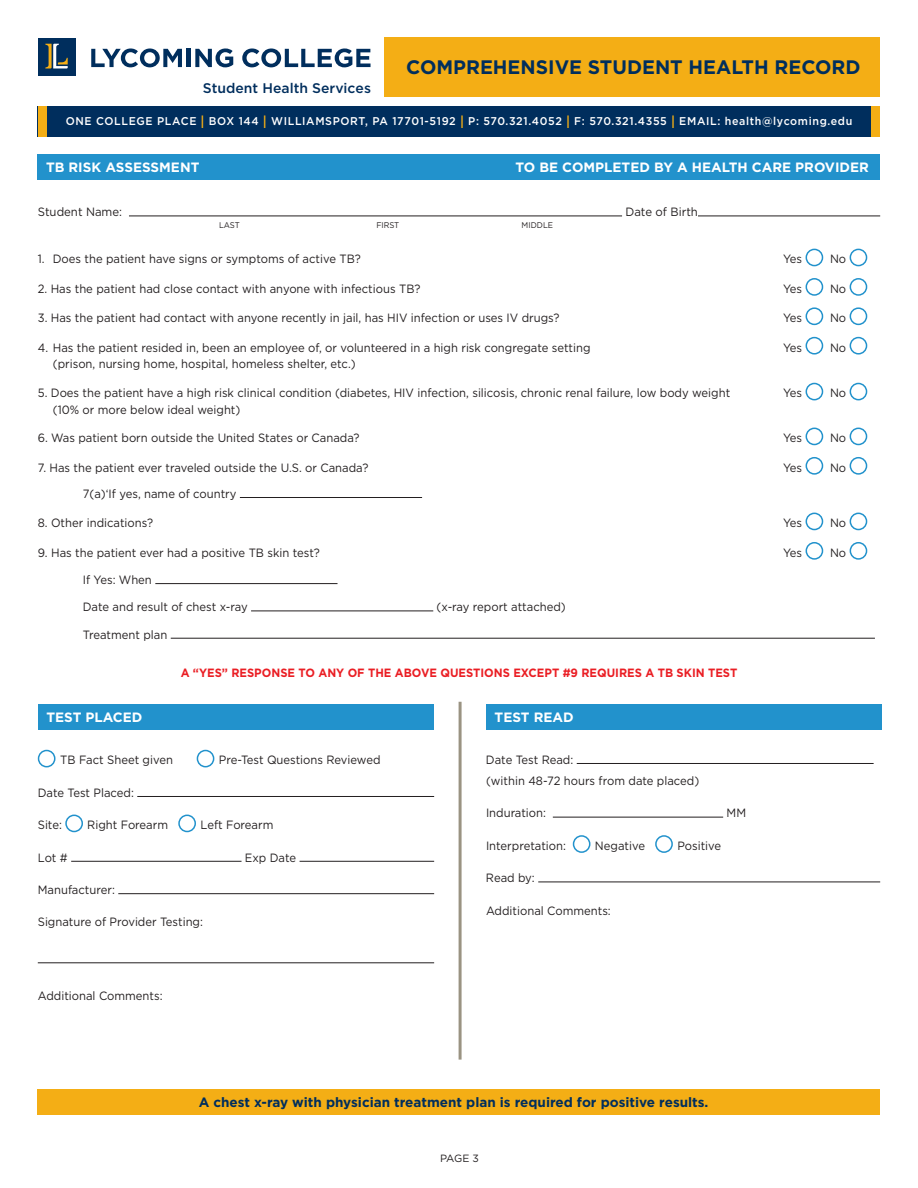
<style>
.page{position:relative;width:918px;height:1188px;background:#fff}
.page>*{position:absolute;margin:0;border:0;box-sizing:border-box;transform-origin:0 0}
.t1{font:700 19.5px "Gotham";color:#002e5d}
.t2{font:500 13.95px "Gotham";color:#002e5d}
.t3{font:700 13.5px "Gotham";color:#fff}
.t4{font:700 13.5px "Gotham";color:#002e5d}
.t5{font:12px/21.3px "Gotham";color:#231f20;scale:.94 1}
.t6{font:700 12px "Gotham";color:#ea1e24;scale:.94 1}
.t7{font:12px "Gotham";color:#231f20;scale:.95 1}
.t8{font:500 11.25px "Gotham";letter-spacing:.06em;color:#fff;scale:.95 1}
.t9{font:10.5px "Gotham";color:#231f20}
.t10{font:8.25px "Gotham";color:#231f20;scale:.95 1}
.s1{font-size:17.85px;color:#f4ae15}
</style>
<div class="page">
<div style="left:38px;top:106px;width:842px;height:31px;background:#002e5d"></div>
<div style="left:385px;top:38px;width:495px;height:59px;background:#f4ae15"></div>
<div style="left:38px;top:106px;width:8px;height:31px;background:#f4ae15"></div>
<div style="left:872px;top:106px;width:8px;height:31px;background:#f4ae15"></div>
<svg style="left:91px;top:48px;width:91px;height:19px"></svg>
<hr style="left:187px;top:49px;width:4px;height:18px;background:#002e5d">
<svg style="left:195px;top:48px;width:38px;height:19px"></svg>
<svg style="left:242px;top:48px;width:129px;height:19px"></svg>
<div style="left:38px;top:38px;width:38px;height:37px;background:#002e5d"></div>
<svg style="left:45px;top:44px;width:23px;height:24px"></svg>
<hr style="left:129px;top:216px;width:493px;height:1px;background:#231f20">
<hr style="left:698px;top:216px;width:182px;height:1px;background:#231f20">
<div style="left:806px;top:249px;width:17px;height:17px;border:2px solid #2292cc;border-radius:50%"></div>
<div style="left:850px;top:249px;width:17px;height:17px;border:2px solid #2292cc;border-radius:50%"></div>
<div style="left:806px;top:278px;width:17px;height:18px;border:2px solid #2292cc;border-radius:50%"></div>
<div style="left:850px;top:278px;width:17px;height:18px;border:2px solid #2292cc;border-radius:50%"></div>
<div style="left:806px;top:307px;width:17px;height:18px;border:2px solid #2292cc;border-radius:50%"></div>
<div style="left:850px;top:307px;width:17px;height:18px;border:2px solid #2292cc;border-radius:50%"></div>
<div style="left:806px;top:337px;width:17px;height:18px;border:2px solid #2292cc;border-radius:50%"></div>
<div style="left:850px;top:337px;width:17px;height:18px;border:2px solid #2292cc;border-radius:50%"></div>
<div style="left:806px;top:383px;width:17px;height:17px;border:2px solid #2292cc;border-radius:50%"></div>
<div style="left:850px;top:383px;width:17px;height:17px;border:2px solid #2292cc;border-radius:50%"></div>
<div style="left:806px;top:428px;width:17px;height:17px;border:2px solid #2292cc;border-radius:50%"></div>
<div style="left:850px;top:428px;width:17px;height:17px;border:2px solid #2292cc;border-radius:50%"></div>
<div style="left:806px;top:457px;width:17px;height:18px;border:2px solid #2292cc;border-radius:50%"></div>
<div style="left:850px;top:457px;width:17px;height:18px;border:2px solid #2292cc;border-radius:50%"></div>
<hr style="left:240px;top:497px;width:182px;height:1px;background:#231f20">
<div style="left:806px;top:513px;width:17px;height:17px;border:2px solid #2292cc;border-radius:50%"></div>
<div style="left:850px;top:513px;width:17px;height:17px;border:2px solid #2292cc;border-radius:50%"></div>
<div style="left:806px;top:542px;width:17px;height:18px;border:2px solid #2292cc;border-radius:50%"></div>
<div style="left:850px;top:542px;width:17px;height:18px;border:2px solid #2292cc;border-radius:50%"></div>
<hr style="left:155px;top:583px;width:183px;height:1px;background:#231f20">
<hr style="left:251px;top:611px;width:182px;height:1px;background:#231f20">
<hr style="left:171px;top:638px;width:704px;height:1px;background:#231f20">
<div style="left:38px;top:750px;width:18px;height:17px;border:2px solid #2292cc;border-radius:50%"></div>
<div style="left:197px;top:750px;width:17px;height:17px;border:2px solid #2292cc;border-radius:50%"></div>
<hr style="left:137px;top:796px;width:297px;height:1px;background:#231f20">
<div style="left:65px;top:815px;width:18px;height:17px;border:2px solid #2292cc;border-radius:50%"></div>
<div style="left:178px;top:815px;width:18px;height:17px;border:2px solid #2292cc;border-radius:50%"></div>
<hr style="left:71px;top:861px;width:171px;height:1px;background:#231f20">
<hr style="left:300px;top:861px;width:134px;height:1px;background:#231f20">
<hr style="left:118px;top:893px;width:316px;height:1px;background:#231f20">
<hr style="left:38px;top:962px;width:396px;height:1px;background:#231f20">
<hr style="left:577px;top:763px;width:297px;height:1px;background:#231f20">
<hr style="left:553px;top:817px;width:170px;height:1px;background:#231f20">
<div style="left:573px;top:835px;width:17px;height:18px;border:2px solid #2292cc;border-radius:50%"></div>
<div style="left:655px;top:835px;width:18px;height:18px;border:2px solid #2292cc;border-radius:50%"></div>
<hr style="left:538px;top:882px;width:342px;height:1px;background:#231f20">
<div style="left:38px;top:704px;width:395px;height:26px;background:#2292cc"></div>
<div style="left:486px;top:704px;width:395px;height:26px;background:#2292cc"></div>
<hr style="left:459px;top:702px;width:3px;height:358px;background:#9a9382">
<div style="left:38px;top:1089px;width:842px;height:26px;background:#f4ae15"></div>
<div style="left:37px;top:154px;width:843px;height:26px;background:#2292cc"></div>
<p class="t2" style="left:203px;top:78px;width:170px">Student Health Services</p>
<h1 class="t1" style="left:406px;top:54px;width:456px">COMPREHENSIVE STUDENT HEALTH RECORD</h1>
<p class="t8" style="left:66px;top:113px;width:830px">ONE COLLEGE PLACE <span class="s1">I</span> BOX 144 <span class="s1">I</span> WILLIAMSPORT, PA 17701-5192 <span class="s1">I</span> P: 570.321.4052 <span class="s1">I</span> F: 570.321.4355 <span class="s1">I</span> EMAIL: health@lycoming.edu</p>
<p class="t3" style="left:46px;top:158px;width:155px">TB RISK ASSESSMENT</p>
<p class="t3" style="left:516px;top:158px;width:355px">TO BE COMPLETED BY A HEALTH CARE PROVIDER</p>
<p class="t7" style="left:38px;top:204px;width:90px">Student Name:</p>
<p class="t7" style="left:626px;top:204px;width:78px">Date of Birth</p>
<p class="t10" style="left:219px;top:220px;width:24px">LAST</p>
<p class="t10" style="left:376px;top:220px;width:26px">FIRST</p>
<p class="t10" style="left:522px;top:220px;width:35px">MIDDLE</p>
<p class="t5" style="left:38px;top:248px;width:345px">1. Does the patient have signs or symptoms of active TB?</p>
<p class="t5" style="left:783px;top:248px;width:22px">Yes</p>
<p class="t5" style="left:830px;top:248px;width:19px">No</p>
<p class="t5" style="left:38px;top:278px;width:409px">2. Has the patient had close contact with anyone with infectious TB?</p>
<p class="t5" style="left:783px;top:278px;width:22px">Yes</p>
<p class="t5" style="left:830px;top:278px;width:19px">No</p>
<p class="t5" style="left:38px;top:307px;width:557px">3. Has the patient had contact with anyone recently in jail, has HIV infection or uses IV drugs?</p>
<p class="t5" style="left:783px;top:307px;width:22px">Yes</p>
<p class="t5" style="left:830px;top:307px;width:19px">No</p>
<p class="t5" style="left:38px;top:336px;width:590px">4. Has the patient resided in, been an employee of, or volunteered in a high risk congregate setting</p>
<p class="t5" style="left:783px;top:336px;width:22px">Yes</p>
<p class="t5" style="left:830px;top:336px;width:19px">No</p>
<p class="t5" style="left:53px;top:353px;width:324px">(prison, nursing home, hospital, homeless shelter, etc.)</p>
<p class="t5" style="left:38px;top:382px;width:738px">5. Does the patient have a high risk clinical condition (diabetes, HIV infection, silicosis, chronic renal failure, low body weight</p>
<p class="t5" style="left:783px;top:382px;width:22px">Yes</p>
<p class="t5" style="left:830px;top:382px;width:19px">No</p>
<p class="t5" style="left:53px;top:399px;width:201px">(10% or more below ideal weight)</p>
<p class="t5" style="left:38px;top:427px;width:344px">6. Was patient born outside the United States or Canada?</p>
<p class="t5" style="left:783px;top:427px;width:22px">Yes</p>
<p class="t5" style="left:830px;top:427px;width:19px">No</p>
<p class="t5" style="left:38px;top:457px;width:353px">7. Has the patient ever traveled outside the U.S. or Canada?</p>
<p class="t5" style="left:783px;top:457px;width:22px">Yes</p>
<p class="t5" style="left:830px;top:457px;width:19px">No</p>
<p class="t5" style="left:83px;top:483px;width:165px">7(a)‘If yes, name of country</p>
<p class="t5" style="left:38px;top:512px;width:124px">8. Other indications?</p>
<p class="t5" style="left:783px;top:512px;width:22px">Yes</p>
<p class="t5" style="left:830px;top:512px;width:19px">No</p>
<p class="t5" style="left:38px;top:542px;width:302px">9. Has the patient ever had a positive TB skin test?</p>
<p class="t5" style="left:783px;top:542px;width:22px">Yes</p>
<p class="t5" style="left:830px;top:542px;width:19px">No</p>
<p class="t5" style="left:83px;top:569px;width:75px">If Yes: When</p>
<p class="t5" style="left:83px;top:596px;width:177px">Date and result of chest x-ray</p>
<p class="t5" style="left:437px;top:596px;width:139px">(x-ray report attached)</p>
<p class="t5" style="left:83px;top:623px;width:91px">Treatment plan</p>
<p class="t6" style="left:181px;top:665px;width:594px">A “YES” RESPONSE TO ANY OF THE ABOVE QUESTIONS EXCEPT #9 REQUIRES A TB SKIN TEST</p>
<p class="t3" style="left:46px;top:708px;width:98px">TEST PLACED</p>
<p class="t3" style="left:495px;top:708px;width:81px">TEST READ</p>
<p class="t5" style="left:60px;top:749px;width:121px">TB Fact Sheet given</p>
<p class="t5" style="left:219px;top:749px;width:173px">Pre-Test Questions Reviewed</p>
<p class="t5" style="left:38px;top:782px;width:104px">Date Test Placed:</p>
<p class="t5" style="left:38px;top:814px;width:27px">Site:</p>
<p class="t5" style="left:87px;top:814px;width:88px">Right Forearm</p>
<p class="t5" style="left:200px;top:814px;width:79px">Left Forearm</p>
<p class="t5" style="left:38px;top:847px;width:33px">Lot #</p>
<p class="t5" style="left:245px;top:847px;width:56px">Exp Date</p>
<p class="t5" style="left:38px;top:879px;width:84px">Manufacturer:</p>
<p class="t5" style="left:38px;top:911px;width:177px">Signature of Provider Testing:</p>
<p class="t5" style="left:38px;top:985px;width:134px">Additional Comments:</p>
<p class="t5" style="left:486px;top:749px;width:228px">Date Test Read:<br>(within 48-72 hours from date placed)</p>
<p class="t5" style="left:486px;top:802px;width:65px">Induration:</p>
<p class="t5" style="left:727px;top:802px;width:22px">MM</p>
<p class="t5" style="left:486px;top:835px;width:87px">Interpretation:</p>
<p class="t5" style="left:595px;top:835px;width:55px">Negative</p>
<p class="t5" style="left:677px;top:835px;width:48px">Positive</p>
<p class="t5" style="left:486px;top:867px;width:53px">Read by:</p>
<p class="t5" style="left:486px;top:900px;width:134px">Additional Comments:</p>
<p class="t4" style="left:199px;top:1094px;width:511px">A chest x-ray with physician treatment plan is required for positive results.</p>
<p class="t9" style="left:440px;top:1152px;width:40px">PAGE 3</p>
</div>
